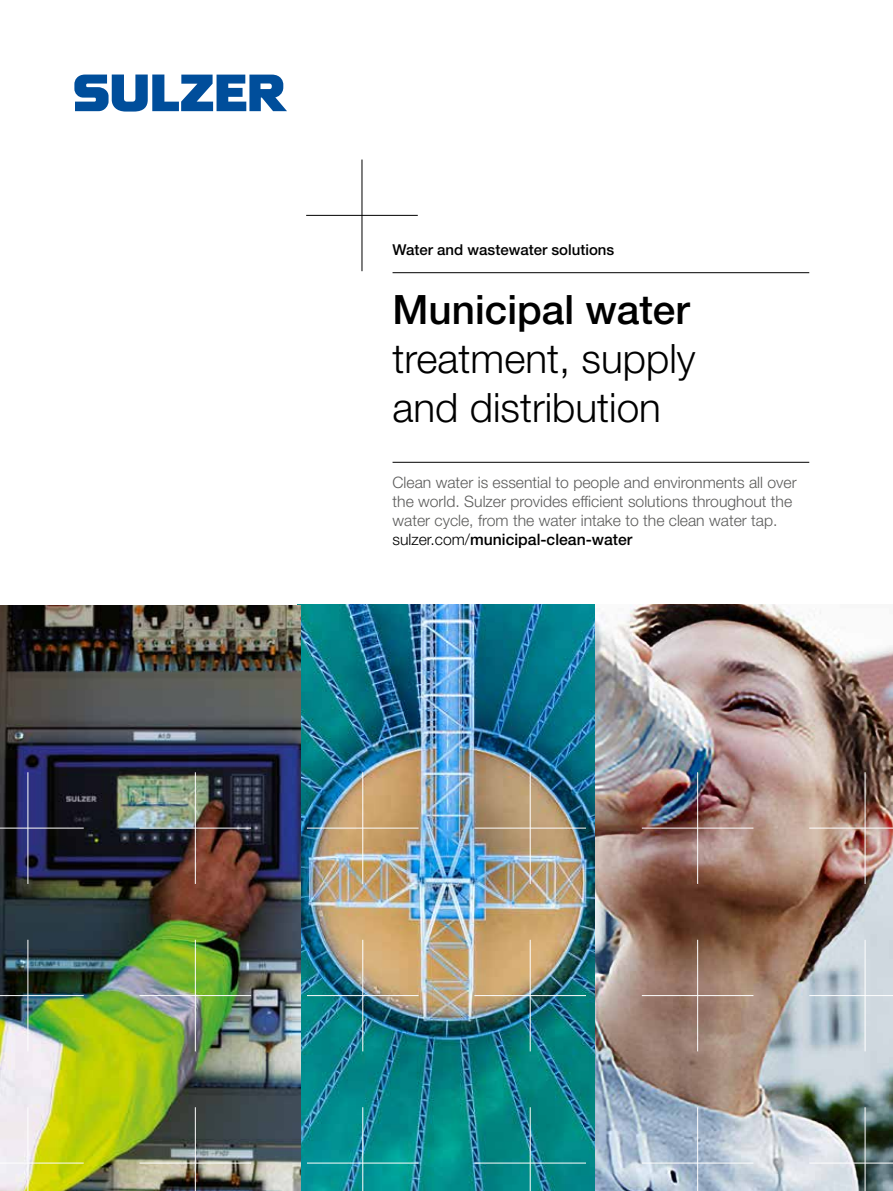
<style>
.page{position:relative;width:893px;height:1191px;background:#fff}
.page>*{position:absolute;margin:0;border:0;box-sizing:border-box;transform-origin:0 0}
.t1{font:300 40.5px/48.6px "Helvetica Neue LT Pro";color:#000}
.t2{font:500 40.5px "Helvetica Neue LT Pro";color:#000}
.t3{font:300 15.75px/18.9px "Helvetica Neue LT Pro";color:#5c5c5b}
.t4{font:500 15px "Helvetica Neue LT Pro";color:#000}
.s1{color:#000}
.s2{font-weight:500;color:#000}
</style>
<div class="page">
<hr style="left:393px;top:272px;width:416px;height:1px;background:#000">
<hr style="left:393px;top:462px;width:416px;height:1px;background:#000">
<img style="left:301px;top:605px;width:294px;height:586px">
<img style="left:595px;top:605px;width:298px;height:586px">
<img style="left:0;top:605px;width:301px;height:586px">
<svg style="left:74px;top:75px;width:213px;height:37px"></svg>
<hr style="left:0;top:1162px;width:84px;height:1px;background:#fff">
<hr style="left:28px;top:1107px;width:1px;height:84px;background:#fff">
<hr style="left:0;top:995px;width:84px;height:1px;background:#fff">
<hr style="left:28px;top:939px;width:1px;height:112px;background:#fff">
<hr style="left:0;top:828px;width:84px;height:1px;background:#fff">
<hr style="left:28px;top:772px;width:1px;height:112px;background:#fff">
<hr style="left:140px;top:1162px;width:111px;height:1px;background:#fff">
<hr style="left:195px;top:1107px;width:1px;height:84px;background:#fff">
<hr style="left:140px;top:995px;width:111px;height:1px;background:#fff">
<hr style="left:195px;top:939px;width:1px;height:112px;background:#fff">
<hr style="left:140px;top:828px;width:111px;height:1px;background:#fff">
<hr style="left:195px;top:772px;width:1px;height:112px;background:#fff">
<hr style="left:307px;top:1162px;width:112px;height:1px;background:#fff">
<hr style="left:362px;top:1107px;width:1px;height:84px;background:#fff">
<hr style="left:307px;top:995px;width:112px;height:1px;background:#fff">
<hr style="left:362px;top:939px;width:1px;height:112px;background:#fff">
<hr style="left:307px;top:828px;width:112px;height:1px;background:#fff">
<hr style="left:362px;top:772px;width:1px;height:112px;background:#fff">
<hr style="left:474px;top:1162px;width:112px;height:1px;background:#fff">
<hr style="left:530px;top:1107px;width:1px;height:84px;background:#fff">
<hr style="left:474px;top:995px;width:112px;height:1px;background:#fff">
<hr style="left:530px;top:939px;width:1px;height:112px;background:#fff">
<hr style="left:474px;top:828px;width:112px;height:1px;background:#fff">
<hr style="left:530px;top:772px;width:1px;height:112px;background:#fff">
<hr style="left:642px;top:1162px;width:111px;height:1px;background:#fff">
<hr style="left:697px;top:1107px;width:1px;height:84px;background:#fff">
<hr style="left:642px;top:995px;width:111px;height:1px;background:#fff">
<hr style="left:697px;top:939px;width:1px;height:112px;background:#fff">
<hr style="left:642px;top:828px;width:111px;height:1px;background:#fff">
<hr style="left:697px;top:772px;width:1px;height:112px;background:#fff">
<hr style="left:809px;top:1162px;width:84px;height:1px;background:#fff">
<hr style="left:865px;top:1107px;width:1px;height:84px;background:#fff">
<hr style="left:809px;top:995px;width:84px;height:1px;background:#fff">
<hr style="left:865px;top:939px;width:1px;height:112px;background:#fff">
<hr style="left:809px;top:828px;width:84px;height:1px;background:#fff">
<hr style="left:865px;top:772px;width:1px;height:112px;background:#fff">
<hr style="left:306px;top:215px;width:112px;height:1px;background:#000">
<hr style="left:362px;top:159px;width:1px;height:112px;background:#000">
<p class="t4" style="left:393px;top:240px;width:223px">Water and wastewater solutions</p>
<h1 class="t2" style="left:393px;top:286px;width:299px">Municipal water</h1>
<h1 class="t1" style="left:393px;top:333px;width:305px">treatment, supply and distribution</h1>
<p class="t3" style="left:393px;top:472px;width:406px">Clean water is essential to people and environments all over the world. Sulzer provides efficient solutions throughout the water cycle, from the water intake to the clean water tap. <span class="s1">sulzer.com/</span><span class="s2">municipal-clean-water</span></p>
</div>
